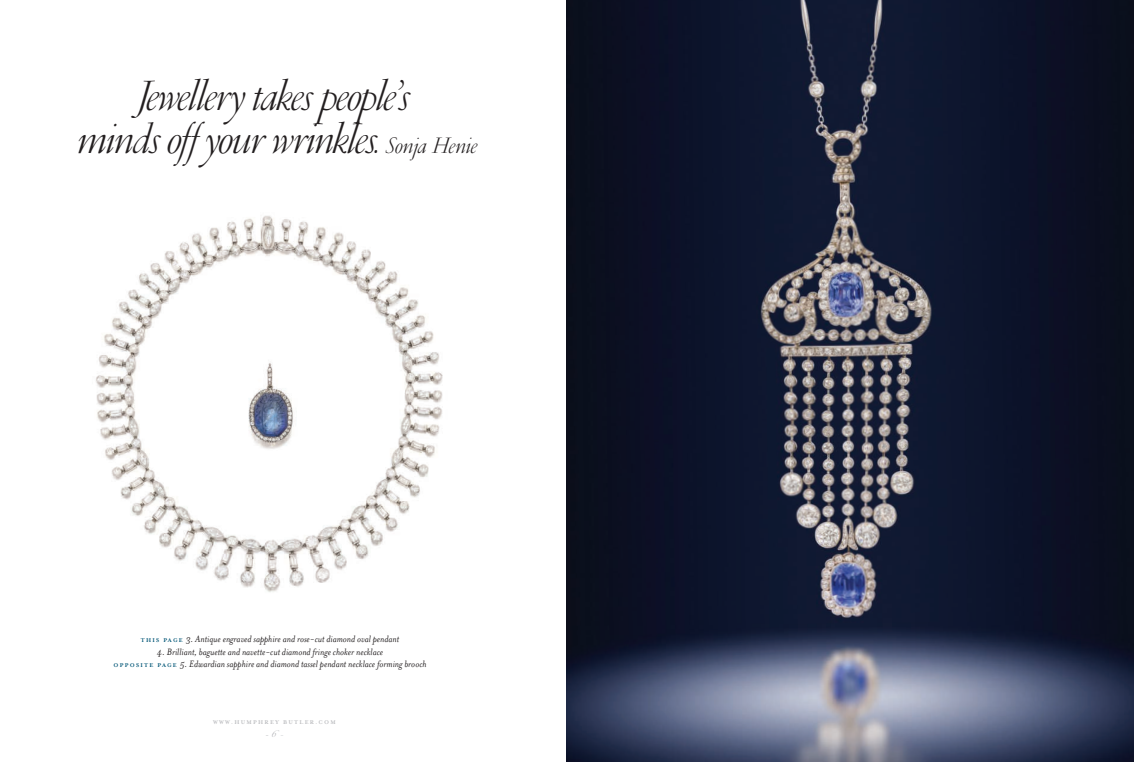
<style>
.page{position:relative;width:1134px;height:762px;background:#fff}
.page>*{position:absolute;margin:0;border:0;box-sizing:border-box;transform-origin:0 0}
.t1{font:italic 300 42.62px/43.1px "Garamond";letter-spacing:-.01em;color:#231f20;text-align:center}
.t2{font:italic 10.62px/12.8px "Mrs Eaves";color:#231f20;text-align:center}
.t3{font:10px "Snell Roundhand Script";color:#adaeb2}
.t4{font:700 6.25px "Mrs Eaves";letter-spacing:.2em;color:#bcbdc0}
.s1{font-size:22.5px}
.s2{font-weight:700;font-style:normal;font-size:6.25px;color:#005576}
.s3{font-family:"Mrs Eaves";font-weight:700;font-size:7.5px;color:#c7c8ca}
</style>
<div class="page">
<img style="left:567px;top:0;width:567px;height:762px">
<img style="left:96px;top:215px;width:347px;height:377px">
<img style="left:240px;top:351px;width:60px;height:106px">
<h1 class="t1" style="left:79px;top:78px;width:400px">Jewellery takes people’s<br>minds off your wrinkles. <span class="s1">Sonja Henie</span></h1>
<p class="t2" style="left:141px;top:632px;width:260px"><span class="s2">T H I S PA G E</span> 3. Antique engraved sapphire and rose-cut diamond oval pendant</p>
<p class="t2" style="left:114px;top:645px;width:314px">4. Brilliant, baguette and navette-cut diamond fringe choker necklace<br><span class="s2">O P P O S I T E PA G E</span> 5. Edwardian sapphire and diamond tassel pendant necklace forming brooch</p>
<p class="t4" style="left:213px;top:719px;width:124px">WWW.HUMPHREY BUTLER.COM</p>
<p class="t3" style="left:265px;top:728px;width:20px"><span class="s3">-</span> 6 -</p>
</div>
